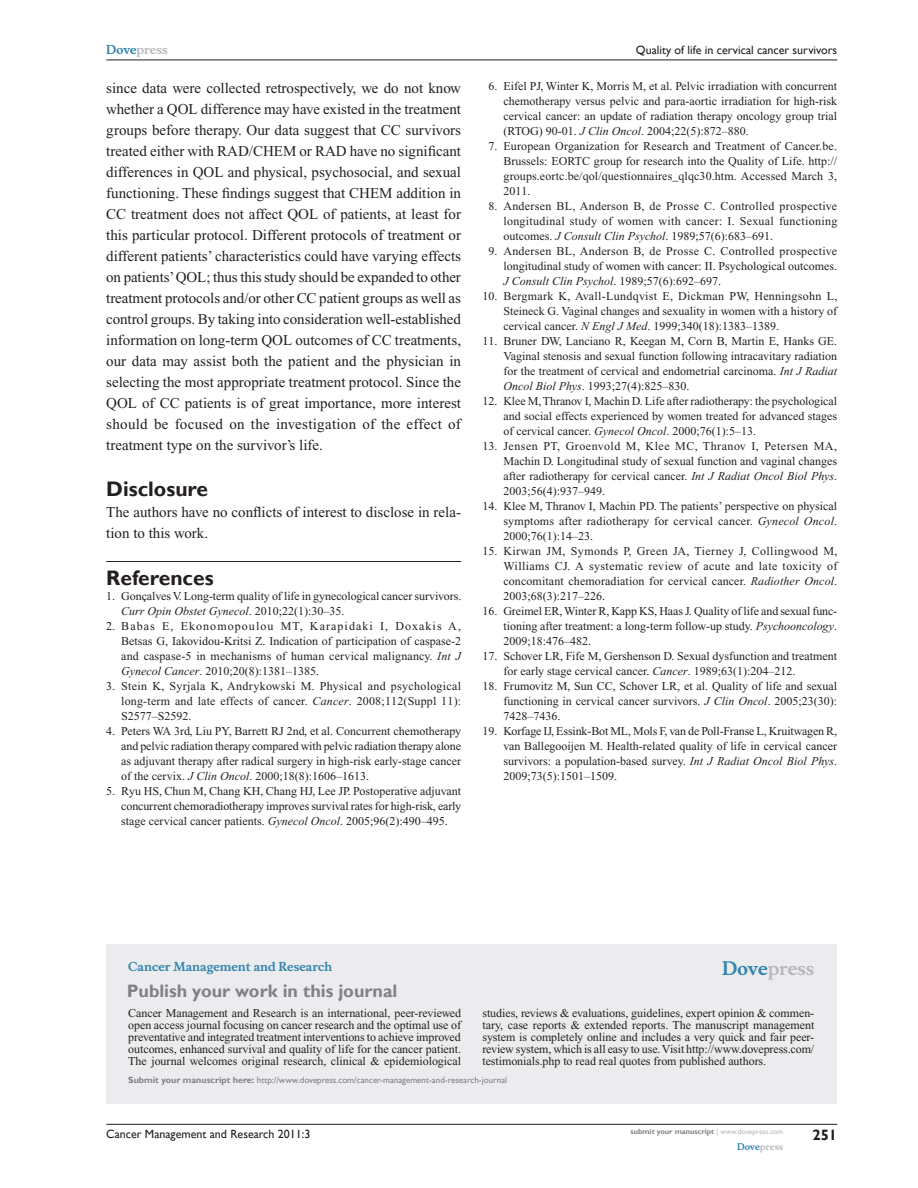
<style>
.page{position:relative;width:918px;height:1188px;background:#fff}
.page>*{position:absolute;margin:0;border:0;box-sizing:border-box;transform-origin:0 0}
.t1{font:700 21px "Gill Sans";color:#231f20}
.t2{font:700 18px "Gill Sans";color:#808285}
.t3{font:700 18px "Musee";color:#b8b9bc}
.t4{font:15px/21px "Times New Roman";color:#231f20;text-align:justify}
.t5{font:700 15px "Gill Sans";color:#231f20}
.t6{font:12px/15px "Times New Roman";color:#231f20;text-align:justify}
.t7{font:12px "Gill Sans";color:#231f20}
.t8{font:700 12px "Musee";color:#3485ae}
.t9{font:700 12px "Musee";color:#b8b9bc}
.t10{font:9px "Gill Sans";color:#808285}
.t11{font:700 9px "Musee";color:#b8b9bc}
.t12{font:700 7.5px "Gill Sans";color:#808285}
.s1{color:#3485ae}
.s2{font-style:italic}
.s3{font-weight:700}
.s4{font-weight:400;color:#b8b9bc}
</style>
<div class="page">
<div style="left:106px;top:944px;width:731px;height:159px;background:#ececee"></div>
<hr style="left:106px;top:1124px;width:731px;height:1px;background:#231f20">
<hr style="left:106px;top:60px;width:731px;height:1px;background:#231f20">
<hr style="left:106px;top:561px;width:355px;height:1px;background:#231f20">
<p class="t9" style="left:106px;top:43px;width:63px"><span class="s1">Dove</span>press</p>
<p class="t4" style="left:106px;top:77px;width:356px">since data were collected retrospectively, we do not know whether a QOL difference may have existed in the treatment groups before therapy. Our data suggest that CC survivors treated either with RAD/CHEM or RAD have no significant differences in QOL and physical, psychosocial, and sexual functioning. These findings suggest that CHEM addition in CC treatment does not affect QOL of patients, at least for this particular protocol. Different protocols of treatment or different patients’ characteristics could have varying effects on patients’ QOL; thus this study should be expanded to other treatment protocols and/or other CC patient groups as well as control groups. By taking into consideration well-established information on long-term QOL outcomes of CC treatments, our data may assist both the patient and the physician in selecting the most appropriate treatment protocol. Since the QOL of CC patients is of great importance, more interest should be focused on the investigation of the effect of treatment type on the survivor’s life.</p>
<h1 class="t1" style="left:106px;top:476px;width:103px">Disclosure</h1>
<p class="t4" style="left:106px;top:502px;width:356px">The authors have no conflicts of interest to disclose in rela&shy;tion to this work.</p>
<h1 class="t1" style="left:106px;top:565px;width:109px">References</h1>
<p class="t6" style="left:121px;top:588px;width:342px;text-indent:-15px">1. Gonçalves V. Long-term quality of life in gynecological cancer survivors.<br><span class="s2">Curr Opin Obstet Gynecol</span>. 2010;22(1):30–35.</p>
<p class="t6" style="left:121px;top:618px;width:341px;text-indent:-15px">2. Babas E, Ekonomopoulou MT, Karapidaki I, Doxakis A, Betsas G, Iakovidou-Kritsi Z. Indication of participation of caspase-2 and caspase-5 in mechanisms of human cervical malignancy. <span class="s2">Int J Gynecol Cancer</span>. 2010;20(8):1381–1385.</p>
<p class="t6" style="left:121px;top:678px;width:341px;text-indent:-15px">3. Stein K, Syrjala K, Andrykowski M. Physical and psychological long-term and late effects of cancer. <span class="s2">Cancer</span>. 2008;112(Suppl 11):<br>S2577–S2592.</p>
<p class="t6" style="left:121px;top:723px;width:341px;text-indent:-15px">4. Peters WA 3rd, Liu PY, Barrett RJ 2nd, et al. Concurrent chemotherapy and pelvic radiation therapy compared with pelvic radiation therapy alone as adjuvant therapy after radical surgery in high-risk early-stage cancer of the cervix. <span class="s2">J Clin Oncol</span>. 2000;18(8):1606–1613.</p>
<p class="t6" style="left:121px;top:783px;width:341px;text-indent:-15px">5. Ryu HS, Chun M, Chang KH, Chang HJ, Lee JP. Postoperative adjuvant concurrent chemoradiotherapy improves survival rates for high-risk, early stage cervical cancer patients. <span class="s2">Gynecol Oncol</span>. 2005;96(2):490–495.</p>
<p class="t7" style="left:636px;top:43px;width:203px">Quality of life in cervical cancer survivors</p>
<p class="t6" style="left:503px;top:79px;width:335px;text-indent:-15px">6. Eifel PJ, Winter K, Morris M, et al. Pelvic irradiation with concurrent chemotherapy versus pelvic and para-aortic irradiation for high-risk cervical cancer: an update of radiation therapy oncology group trial (RTOG) 90-01. <span class="s2">J Clin Oncol</span>. 2004;22(5):872–880.</p>
<p class="t6" style="left:503px;top:139px;width:335px;text-indent:-15px">7. European Organization for Research and Treatment of Cancer.be.<br>Brussels: EORTC group for research into the Quality of Life. http:// groups.eortc.be/qol/questionnaires_qlqc30.htm. Accessed March 3, 2011.</p>
<p class="t6" style="left:503px;top:199px;width:335px;text-indent:-15px">8. Andersen BL, Anderson B, de Prosse C. Controlled prospective longitudinal study of women with cancer: I. Sexual functioning outcomes. <span class="s2">J Consult Clin Psychol</span>. 1989;57(6):683–691.</p>
<p class="t6" style="left:503px;top:244px;width:335px;text-indent:-15px">9. Andersen BL, Anderson B, de Prosse C. Controlled prospective longitudinal study of women with cancer: II. Psychological outcomes.<br><span class="s2">J Consult Clin Psychol</span>. 1989;57(6):692–697.</p>
<p class="t6" style="left:503px;top:289px;width:335px;text-indent:-21px">10. Bergmark K, Avall-Lundqvist E, Dickman PW, Henningsohn L, Steineck G. Vaginal changes and sexuality in women with a history of cervical cancer. <span class="s2">N Engl J Med</span>. 1999;340(18):1383–1389.</p>
<p class="t6" style="left:503px;top:334px;width:335px;text-indent:-21px">11. Bruner DW, Lanciano R, Keegan M, Corn B, Martin E, Hanks GE.<br>Vaginal stenosis and sexual function following intracavitary radiation for the treatment of cervical and endometrial carcinoma. <span class="s2">Int J Radiat Oncol Biol Phys</span>. 1993;27(4):825–830.</p>
<p class="t6" style="left:503px;top:394px;width:335px;text-indent:-21px">12. Klee M, Thranov I, Machin D. Life after radiotherapy: the psychological and social effects experienced by women treated for advanced stages of cervical cancer. <span class="s2">Gynecol Oncol</span>. 2000;76(1):5–13.</p>
<p class="t6" style="left:503px;top:439px;width:335px;text-indent:-21px">13. Jensen PT, Groenvold M, Klee MC, Thranov I, Petersen MA, Machin D. Longitudinal study of sexual function and vaginal changes after radiotherapy for cervical cancer. <span class="s2">Int J Radiat Oncol Biol Phys</span>.<br>2003;56(4):937–949.</p>
<p class="t6" style="left:503px;top:499px;width:335px;text-indent:-21px">14. Klee M, Thranov I, Machin PD. The patients’ perspective on physical symptoms after radiotherapy for cervical cancer. <span class="s2">Gynecol Oncol</span>.<br>2000;76(1):14–23.</p>
<p class="t6" style="left:503px;top:544px;width:336px;text-indent:-21px">15. Kirwan JM, Symonds P, Green JA, Tierney J, Collingwood M, Williams CJ. A systematic review of acute and late toxicity of concomitant chemoradiation for cervical cancer. <span class="s2">Radiother Oncol</span>.<br>2003;68(3):217–226.</p>
<p class="t6" style="left:503px;top:604px;width:335px;text-indent:-21px">16. Greimel ER, Winter R, Kapp KS, Haas J. Quality of life and sexual func&shy;tioning after treatment: a long-term follow-up study. <span class="s2">Psychooncology</span>.<br>2009;18:476–482.</p>
<p class="t6" style="left:503px;top:649px;width:335px;text-indent:-21px">17. Schover LR, Fife M, Gershenson D. Sexual dysfunction and treatment for early stage cervical cancer. <span class="s2">Cancer</span>. 1989;63(1):204–212.</p>
<p class="t6" style="left:503px;top:679px;width:335px;text-indent:-21px">18. Frumovitz M, Sun CC, Schover LR, et al. Quality of life and sexual functioning in cervical cancer survivors. <span class="s2">J Clin Oncol</span>. 2005;23(30):<br>7428–7436.</p>
<p class="t6" style="left:503px;top:724px;width:335px;text-indent:-21px">19. Korfage IJ, Essink-Bot ML, Mols F, van de Poll-Franse L, Kruitwagen R, van Ballegooijen M. Health-related quality of life in cervical cancer survivors: a population-based survey. <span class="s2">Int J Radiat Oncol Biol Phys</span>.<br>2009;73(5):1501–1509.</p>
<p class="t8" style="left:128px;top:959px;width:206px">Cancer Management and Research</p>
<h2 class="t2" style="left:127px;top:980px;width:272px">Publish your work in this journal</h2>
<h2 class="t3" style="left:722px;top:958px;width:94px"><span class="s1">Dove</span>press</h2>
<p class="t6" style="left:128px;top:1007px;width:334px;line-height:12px">Cancer Management and Research is an international, peer-reviewed open access journal focusing on cancer research and the optimal use of preventative and integrated treatment interventions to achieve improved outcomes, enhanced survival and quality of life for the cancer patient.<br>The journal welcomes original research, clinical &amp; epidemiological</p>
<p class="t6" style="left:482px;top:1007px;width:334px;line-height:12px">studies, reviews &amp; evaluations, guidelines, expert opinion &amp; commen&shy;tary, case reports &amp; extended reports. The manuscript management system is completely online and includes a very quick and fair peer&shy;review system, which is all easy to use. Visit http://www.dovepress.com/ testimonials.php to read real quotes from published authors.</p>
<p class="t10" style="left:128px;top:1075px;width:380px"><span class="s3">Submit your manuscript here:</span> http://www.dovepress.com/cancer-management-and-research-journal</p>
<p class="t7" style="left:106px;top:1127px;width:206px">Cancer Management and Research 2011:3</p>
<p class="t12" style="left:631px;top:1127px;width:154px">submit your manuscript <span class="s4">| www.dovepress.com</span></p>
<p class="t11" style="left:737px;top:1141px;width:48px"><span class="s1">Dove</span>press</p>
<p class="t5" style="left:812px;top:1126px;width:26px">251</p>
</div>
